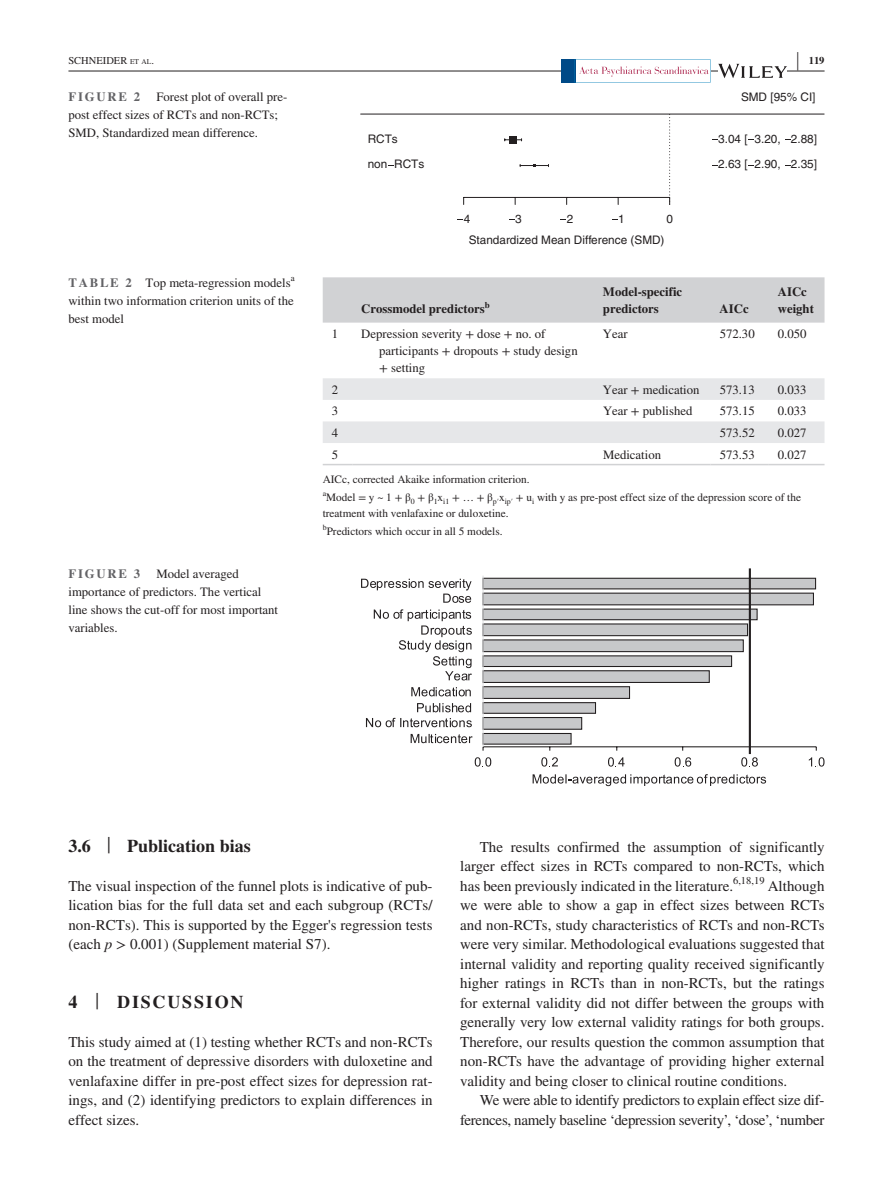
<style>
.page{position:relative;width:893px;height:1195px;background:#fff}
.page>*{position:absolute;margin:0;border:0;box-sizing:border-box;transform-origin:0 0}
.t1{font:700 25.95px "STIX";color:#231f20;scale:.36 1}
.t2{font:700 18px "STIX";color:#231f20}
.t3{font:700 18px "STIX";letter-spacing:.1em;color:#231f20}
.t4{font:15px/19.5px "STIX";color:#231f20;text-align:justify}
.t5{font:15px/19.5px "STIX";letter-spacing:-.02em;color:#231f20;text-align:right}
.t6{font:12.75px/18px "STIX";color:#231f20}
.t7{font:700 12.75px/17.2px "STIX";color:#231f20}
.t8{font:700 12.75px "STIX";letter-spacing:.14em;color:#636366}
.t9{font:11.7px "Helvetica";color:#231f20}
.t10{font:11.25px/15.8px "STIX";color:#231f20}
.t11{font:10.5px "STIX";color:#231f20}
.t12{font:10.5px "STIX";color:#231f20}
.t13{font:700 10.5px "STIX";color:#231f20}
.t14{font:700 8.85px "STIX";color:#231f20}
.t15{font:8.85px "STIX";color:#231f20}
.t16{font:7.8px "STIX";color:#231f20}
.s1{font-size:7.35px}
.s2{font-weight:700;color:#636366}
.s3{font-weight:400;font-size:23.7px}
.s4{font-style:italic}
</style>
<div class="page">
<hr style="left:68px;top:71px;width:756px;height:1px;background:#231f20">
<div style="left:562px;top:59px;width:14px;height:24px;background:#004a87"></div>
<svg style="left:575px;top:59px;width:136px;height:24px"></svg>
<svg style="left:718px;top:64px;width:69px;height:14px"></svg>
<hr style="left:361px;top:114px;width:463px;height:1px;background:#231f20">
<hr style="left:464px;top:197px;width:206px;height:1px;background:#231f20">
<svg style="left:669px;top:114px;width:1px;height:90px"></svg>
<svg style="left:504px;top:139px;width:18px;height:2px"></svg>
<svg style="left:520px;top:164px;width:29px;height:3px"></svg>
<div style="left:509px;top:136px;width:8px;height:8px;background:#231f20"></div>
<div style="left:323px;top:277px;width:501px;height:46px;background:#d1d2d4"></div>
<svg style="left:323px;top:378px;width:501px;height:65px"></svg>
<svg style="left:323px;top:464px;width:29px;height:1px"></svg>
<hr style="left:352px;top:464px;width:242px;height:1px;background:#d1d2d4">
<hr style="left:594px;top:464px;width:117px;height:1px;background:#d1d2d4">
<hr style="left:711px;top:464px;width:58px;height:1px;background:#d1d2d4">
<hr style="left:769px;top:464px;width:55px;height:1px;background:#d1d2d4">
<svg style="left:484px;top:577px;width:333px;height:168px"></svg>
<hr style="left:483px;top:746px;width:333px;height:1px;background:#231f20">
<hr style="left:482px;top:576px;width:2px;height:171px;background:#dcdddf">
<svg style="left:361px;top:579px;width:111px;height:24px"></svg>
<svg style="left:374px;top:609px;width:98px;height:71px"></svg>
<svg style="left:411px;top:687px;width:60px;height:9px"></svg>
<svg style="left:417px;top:703px;width:54px;height:9px"></svg>
<svg style="left:366px;top:718px;width:106px;height:9px"></svg>
<svg style="left:411px;top:734px;width:62px;height:9px"></svg>
<hr style="left:749px;top:568px;width:2px;height:186px;background:#231f20">
<svg style="left:809px;top:757px;width:15px;height:10px"></svg>
<svg style="left:533px;top:757px;width:233px;height:29px"></svg>
<svg style="left:475px;top:757px;width:16px;height:10px"></svg>
<h1 class="t1" style="left:797px;top:46px;width:7px">|</h1>
<p class="t11" style="left:68px;top:53px;width:87px">SCHNEIDER <span class="s1">et al</span>.</p>
<p class="t13" style="left:809px;top:54px;width:17px">119</p>
<p class="t8" style="left:68px;top:89px;width:73px">FIGURE 2</p>
<p class="t6" style="left:68px;top:88px;width:220px;text-indent:88px">Forest plot of overall pre&shy;post effect sizes of RCTs and non-RCTs;<br>SMD, Standardized mean difference.</p>
<p class="t6" style="left:68px;top:274px;width:224px"><span class="s2">TABLE 2</span> Top meta-regression models</p>
<p class="t15" style="left:291px;top:272px;width:5px">a</p>
<p class="t6" style="left:68px;top:292px;width:227px">within two information criterion units of the best model</p>
<p class="t8" style="left:68px;top:566px;width:73px">FIGURE 3</p>
<p class="t6" style="left:68px;top:565px;width:211px;text-indent:88px">Model averaged importance of predictors. The vertical line shows the cut-off for most important variables.</p>
<p class="t9" style="left:741px;top:91px;width:76px">SMD [95% CI]</p>
<p class="t9" style="left:368px;top:132px;width:32px">RCTs</p>
<p class="t9" style="left:718px;top:132px;width:100px">3.04 [ 3.20, 2.88]</p>
<p class="t9" style="left:368px;top:157px;width:58px">non RCTs</p>
<p class="t9" style="left:718px;top:157px;width:100px">2.63 [ 2.90, 2.35]</p>
<p class="t9" style="left:464px;top:212px;width:8px">4</p>
<p class="t9" style="left:515px;top:212px;width:8px">3</p>
<p class="t9" style="left:567px;top:212px;width:8px">2</p>
<p class="t9" style="left:618px;top:212px;width:8px">1</p>
<p class="t9" style="left:666px;top:212px;width:8px">0</p>
<p class="t9" style="left:469px;top:233px;width:197px">Standardized Mean Difference (SMD)</p>
<p class="t7" style="left:361px;top:300px;width:125px">Crossmodel predictors</p>
<p class="t14" style="left:485px;top:299px;width:6px">b</p>
<p class="t7" style="left:603px;top:283px;width:81px">Model-specific predictors</p>
<p class="t7" style="left:720px;top:300px;width:31px">AICc</p>
<p class="t7" style="left:778px;top:283px;width:38px">AICc weight</p>
<p class="t6" style="left:332px;top:325px;width:8px">1</p>
<p class="t6" style="left:379px;top:326px;width:200px;line-height:17.2px;text-indent:-18px">Depression severity + dose + no. of participants + dropouts + study design + setting</p>
<p class="t6" style="left:603px;top:325px;width:26px">Year</p>
<p class="t6" style="left:720px;top:325px;width:37px">572.30</p>
<p class="t6" style="left:778px;top:325px;width:30px">0.050</p>
<p class="t6" style="left:332px;top:381px;width:8px">2</p>
<p class="t6" style="left:603px;top:381px;width:98px">Year + medication</p>
<p class="t6" style="left:720px;top:381px;width:37px">573.13</p>
<p class="t6" style="left:778px;top:381px;width:30px">0.033</p>
<p class="t6" style="left:332px;top:403px;width:8px">3</p>
<p class="t6" style="left:603px;top:403px;width:91px">Year + published</p>
<p class="t6" style="left:720px;top:403px;width:37px">573.15</p>
<p class="t6" style="left:778px;top:403px;width:30px">0.033</p>
<p class="t6" style="left:332px;top:425px;width:8px">4</p>
<p class="t6" style="left:720px;top:425px;width:37px">573.52</p>
<p class="t6" style="left:778px;top:425px;width:30px">0.027</p>
<p class="t6" style="left:332px;top:446px;width:8px">5</p>
<p class="t6" style="left:603px;top:446px;width:60px">Medication</p>
<p class="t6" style="left:720px;top:446px;width:37px">573.53</p>
<p class="t6" style="left:778px;top:446px;width:30px">0.027</p>
<p class="t10" style="left:323px;top:472px;width:208px">AICc, corrected Akaike information criterion.</p>
<p class="t16" style="left:323px;top:488px;width:5px">a</p>
<p class="t10" style="left:323px;top:490px;width:480px;text-indent:3px">Model = y ~ 1 + β<sub>0</sub> + β<sub>1</sub>x<sub>i1</sub> + … + β<sub>p′</sub>x<sub>ip′</sub> + u<sub>i</sub> with y as pre-post effect size of the depression score of the treatment with venlafaxine or duloxetine.</p>
<p class="t16" style="left:323px;top:522px;width:5px">b</p>
<p class="t10" style="left:327px;top:524px;width:177px">Predictors which occur in all 5 models.</p>
<p class="t2" style="left:68px;top:835px;width:184px">3.6 <span class="s3">|</span> Publication bias</p>
<p class="t4" style="left:68px;top:877px;width:366px">The visual inspection of the funnel plots is indicative of pub&shy;lication bias for the full data set and each subgroup (RCTs/ non-RCTs). This is supported by the Egger's regression tests (each <span class="s4">p</span> &gt; 0.001) (Supplement material S7).</p>
<p class="t3" style="left:68px;top:991px;width:176px">4 <span class="s3">|</span> DISCUSSION</p>
<p class="t4" style="left:68px;top:1033px;width:366px">This study aimed at (1) testing whether RCTs and non-RCTs on the treatment of depressive disorders with duloxetine and venlafaxine differ in pre-post effect sizes for depression rat&shy;ings, and (2) identifying predictors to explain differences in effect sizes.</p>
<p class="t4" style="left:460px;top:838px;width:366px;text-indent:20px">The results confirmed the assumption of significantly larger effect sizes in RCTs compared to non-RCTs, which has been previously indicated in the literature.</p>
<p class="t12" style="left:733px;top:873px;width:33px">6,18,19</p>
<p class="t4" style="left:460px;top:877px;width:366px;text-indent:307px">Although we were able to show a gap in effect sizes between RCTs and non-RCTs, study characteristics of RCTs and non-RCTs were very similar. Methodological evaluations suggested that internal validity and reporting quality received significantly higher ratings in RCTs than in non-RCTs, but the ratings for external validity did not differ between the groups with generally very low external validity ratings for both groups.<br>Therefore, our results question the common assumption that non-RCTs have the advantage of providing higher external validity and being closer to clinical routine conditions.</p>
<p class="t5" style="left:460px;top:1092px;width:366px">We were able to identify predictors to explain effect size dif&shy;ferences, namely baseline ‘depression severity’, ‘dose’, ‘number</p>
</div>
